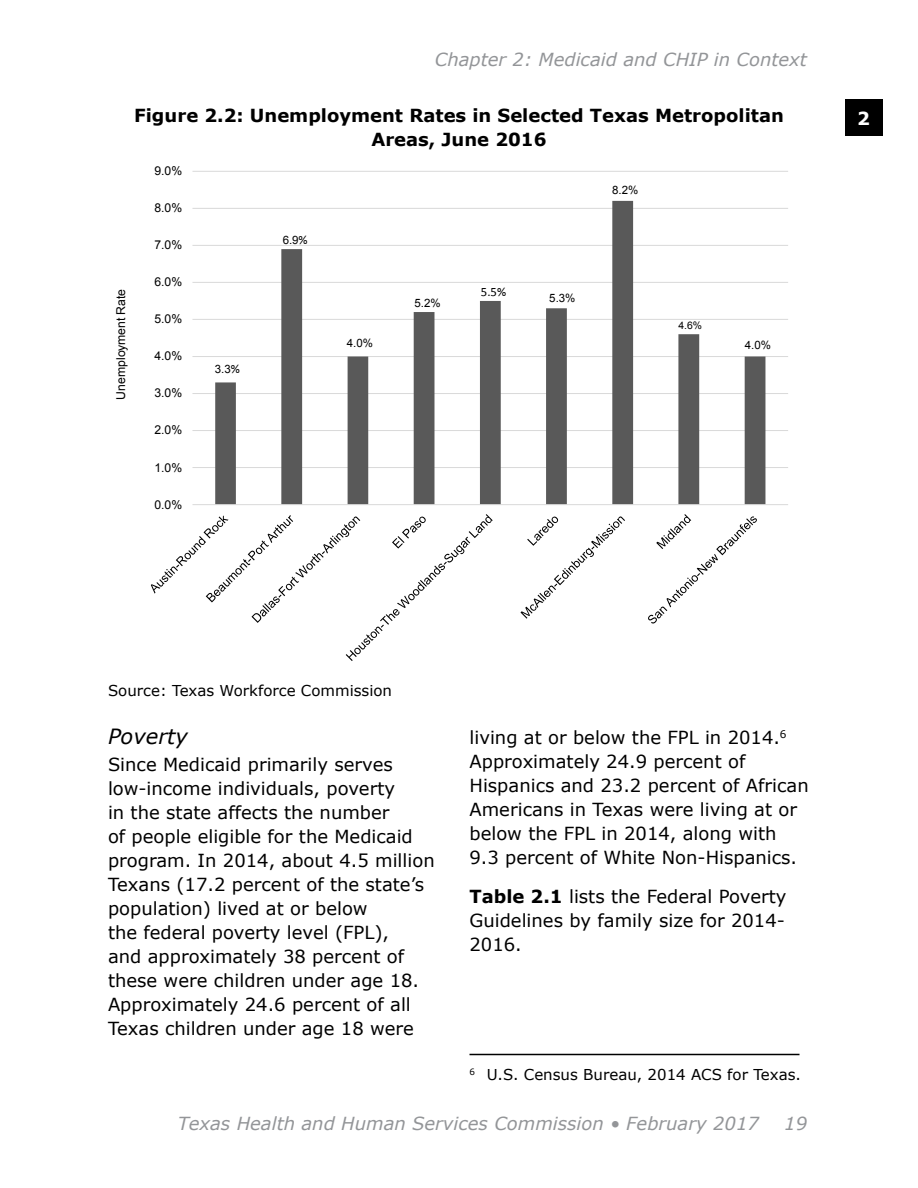
<style>
.page{position:relative;width:918px;height:1188px;background:#fff}
.page>*{position:absolute;margin:0;border:0;box-sizing:border-box;transform-origin:0 0}
.t1{font:italic 21px "Verdana";color:#000}
.t2{font:18px/24px "Verdana";color:#000}
.t3{font:italic 18px "Verdana";color:#939598}
.t4{font:700 18px "Verdana";color:#000}
.t5{font:700 18px "Verdana";color:#fff}
.t6{font:15px "Verdana";color:#000}
.t7{font:12.75px "Calibri";color:#000}
.t8{font:12.15px "Arial";color:#000}
.t9{font:11.55px "Arial";color:#000}
.t10{font:10.35px "Arial";color:#000}
.s1{font-family:"Calibri";font-size:12.75px}
.s2{font-weight:700}
</style>
<div class="page">
<div style="left:845px;top:99px;width:37px;height:37px;background:#000"></div>
<hr style="left:192px;top:467px;width:596px;height:1px;background:#d9d9d9">
<hr style="left:192px;top:430px;width:596px;height:1px;background:#d9d9d9">
<hr style="left:192px;top:393px;width:596px;height:1px;background:#d9d9d9">
<hr style="left:192px;top:356px;width:596px;height:1px;background:#d9d9d9">
<hr style="left:192px;top:319px;width:596px;height:1px;background:#d9d9d9">
<hr style="left:192px;top:282px;width:596px;height:1px;background:#d9d9d9">
<hr style="left:192px;top:245px;width:596px;height:1px;background:#d9d9d9">
<hr style="left:192px;top:208px;width:596px;height:1px;background:#d9d9d9">
<hr style="left:192px;top:171px;width:596px;height:1px;background:#d9d9d9">
<svg style="left:215px;top:201px;width:550px;height:303px"></svg>
<hr style="left:192px;top:504px;width:596px;height:1px;background:#d9d9d9">
<svg style="left:151px;top:514px;width:342px;height:147px"></svg>
<svg style="left:520px;top:516px;width:105px;height:103px"></svg>
<svg style="left:648px;top:514px;width:109px;height:110px"></svg>
<hr style="left:470px;top:1054px;width:330px;height:1px;background:#000">
<p class="t3" style="left:435px;top:47px;width:374px">Chapter 2: Medicaid and CHIP in Context</p>
<p class="t4" style="left:134px;top:102px;width:651px">Figure 2.2: Unemployment Rates in Selected Texas Metropolitan</p>
<p class="t5" style="left:857px;top:105px;width:14px">2</p>
<p class="t4" style="left:371px;top:126px;width:177px">Areas, June 2016</p>
<p class="t8" style="left:113px;top:400px;width:112px;rotate:-90deg">Unemployment Rate</p>
<p class="t8" style="left:154px;top:163px;width:29px">9.0%</p>
<p class="t8" style="left:154px;top:200px;width:29px">8.0%</p>
<p class="t8" style="left:154px;top:237px;width:29px">7.0%</p>
<p class="t8" style="left:154px;top:274px;width:29px">6.0%</p>
<p class="t8" style="left:154px;top:311px;width:29px">5.0%</p>
<p class="t8" style="left:154px;top:348px;width:29px">4.0%</p>
<p class="t8" style="left:154px;top:385px;width:29px">3.0%</p>
<p class="t8" style="left:154px;top:422px;width:29px">2.0%</p>
<p class="t8" style="left:154px;top:459px;width:29px">1.0%</p>
<p class="t8" style="left:154px;top:496px;width:29px">0.0%</p>
<p class="t9" style="left:215px;top:361px;width:27px">3.3<span class="s1">%</span></p>
<p class="t9" style="left:283px;top:232px;width:27px">6.9<span class="s1">%</span></p>
<p class="t9" style="left:347px;top:335px;width:28px">4.0%</p>
<p class="t9" style="left:415px;top:295px;width:28px">5.2%</p>
<p class="t7" style="left:481px;top:284px;width:27px">5.5%</p>
<p class="t9" style="left:612px;top:182px;width:28px">8.2%</p>
<p class="t9" style="left:549px;top:290px;width:28px">5.3%</p>
<p class="t10" style="left:678px;top:319px;width:25px">4.6%</p>
<p class="t9" style="left:745px;top:337px;width:28px">4.0%</p>
<p class="t6" style="left:108px;top:680px;width:286px">Source: Texas Workforce Commission</p>
<p class="t1" style="left:108px;top:722px;width:81px">Poverty</p>
<p class="t2" style="left:108px;top:753px;width:328px">Since Medicaid primarily serves low-income individuals, poverty<br>in the state affects the number<br>of people eligible for the Medicaid program. In 2014, about 4.5 million Texans (17.2 percent of the state’s population) lived at or below<br>the federal poverty level (FPL),<br>and approximately 38 percent of these were children under age 18.<br>Approximately 24.6 percent of all Texas children under age 18 were</p>
<p class="t2" style="left:469px;top:725px;width:341px">living at or below the FPL in 2014.<sup>6<br></sup>Approximately 24.9 percent of Hispanics and 23.2 percent of African Americans in Texas were living at or below the FPL in 2014, along with 9.3 percent of White Non-Hispanics.</p>
<p class="t2" style="left:470px;top:885px;width:318px;text-align:justify"><span class="s2">Table 2.1</span> lists the Federal Poverty Guidelines by family size for 2014- 2016.</p>
<p class="t6" style="left:470px;top:1064px;width:333px"><sup>6</sup> U.S. Census Bureau, 2014 ACS for Texas.</p>
<p class="t3" style="left:178px;top:1111px;width:583px">Texas Health and Human Services Commission • February 2017</p>
<p class="t3" style="left:784px;top:1111px;width:24px">19</p>
</div>
